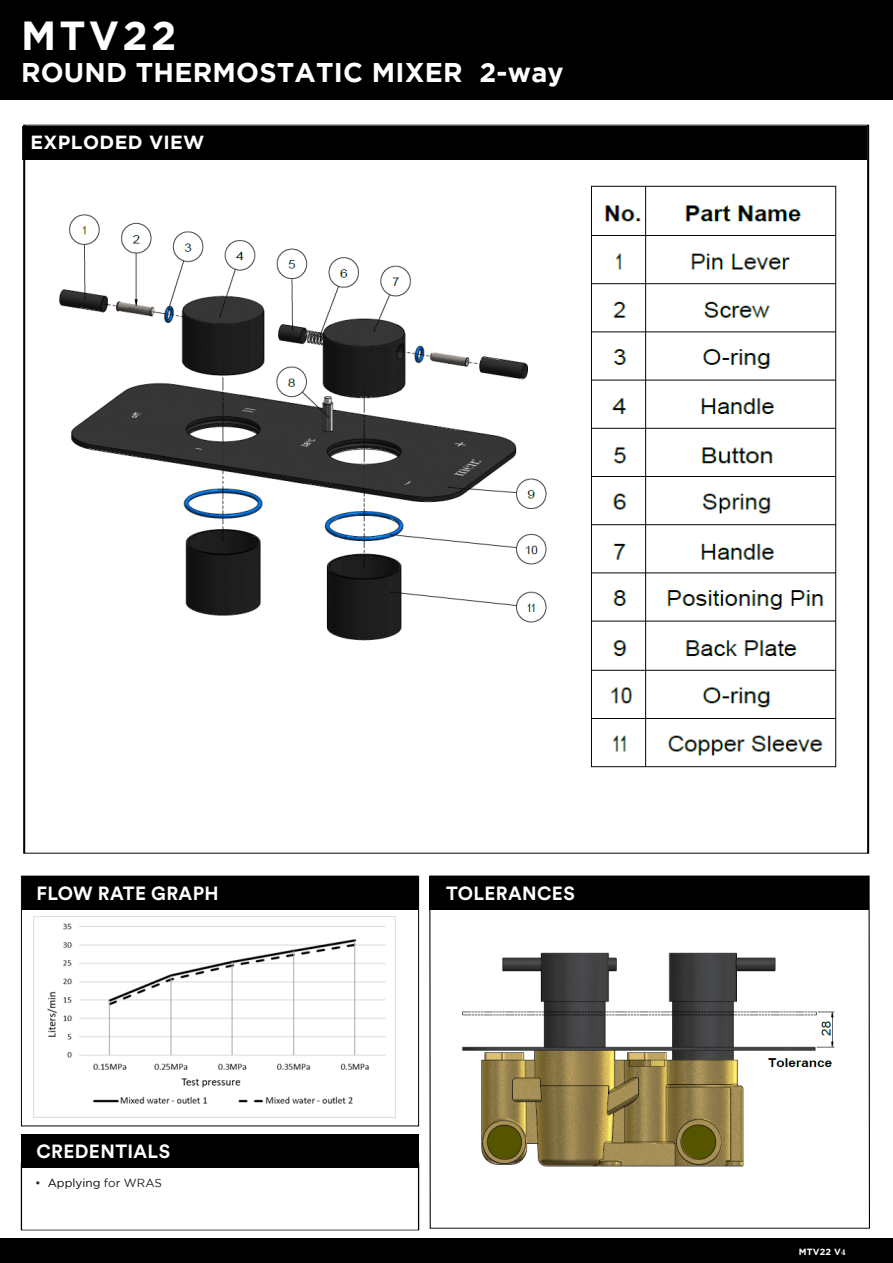
<style>
.page{position:relative;width:893px;height:1263px;background:#fff}
.page>*{position:absolute;margin:0;border:0;box-sizing:border-box;transform-origin:0 0}
.t1{font:700 40.5px "Gotham";letter-spacing:.08em;color:#fff}
.t2{font:700 27px "Gotham";letter-spacing:.01em;color:#fff}
.t3{font:700 18.9px "Circular Std";letter-spacing:.02em;color:#fff}
.t4{font:700 18.9px "Gotham";letter-spacing:.02em;color:#fff}
.t5{font:11.7px "Gotham";color:#000}
.t6{font:700 9px "Gotham";letter-spacing:.02em;color:#fff}
.s1{font-family:"Gotham HTF";color:#231f20}
.s2{color:#231f20}
.s3{font-family:"Minion Pro"}
</style>
<div class="page">
<div style="left:0;top:0;width:893px;height:100px;background:#000"></div>
<div style="left:25px;top:126px;width:842px;height:34px;background:#000"></div>
<div style="left:0;top:1238px;width:893px;height:25px;background:#000"></div>
<div style="left:22px;top:876px;width:397px;height:33px;background:#000"></div>
<div style="left:21px;top:1134px;width:398px;height:33px;background:#000"></div>
<div style="left:21px;top:876px;width:398px;height:250px;border:1px solid #000"></div>
<div style="left:21px;top:1163px;width:398px;height:67px;border:1px solid #000"></div>
<div style="left:429px;top:876px;width:440px;height:33px;background:#000"></div>
<img style="left:461px;top:952px;width:374px;height:215px">
<img style="left:59px;top:214px;width:488px;height:427px">
<img style="left:591px;top:185px;width:246px;height:583px">
<img style="left:33px;top:916px;width:362px;height:201px">
<h1 class="t1" style="left:21px;top:13px;width:157px">MTV22</h1>
<h2 class="t2" style="left:21px;top:56px;width:544px">ROUND THERMOSTATIC MIXER 2-way</h2>
<p class="t4" style="left:31px;top:131px;width:175px">EXPLODED VIEW</p>
<p class="t3" style="left:36px;top:881px;width:184px">FLOW RATE GRAPH</p>
<p class="t3" style="left:36px;top:1139px;width:135px">CREDENTIALS</p>
<p class="t5" style="left:35px;top:1176px;width:128px"><span class="s1">•</span> Applying <span class="s2">for WRAS</span></p>
<p class="t3" style="left:446px;top:881px;width:130px">TOLERANCES</p>
<p class="t6" style="left:799px;top:1246px;width:48px">MTV22 V<span class="s3">4</span></p>
</div>
